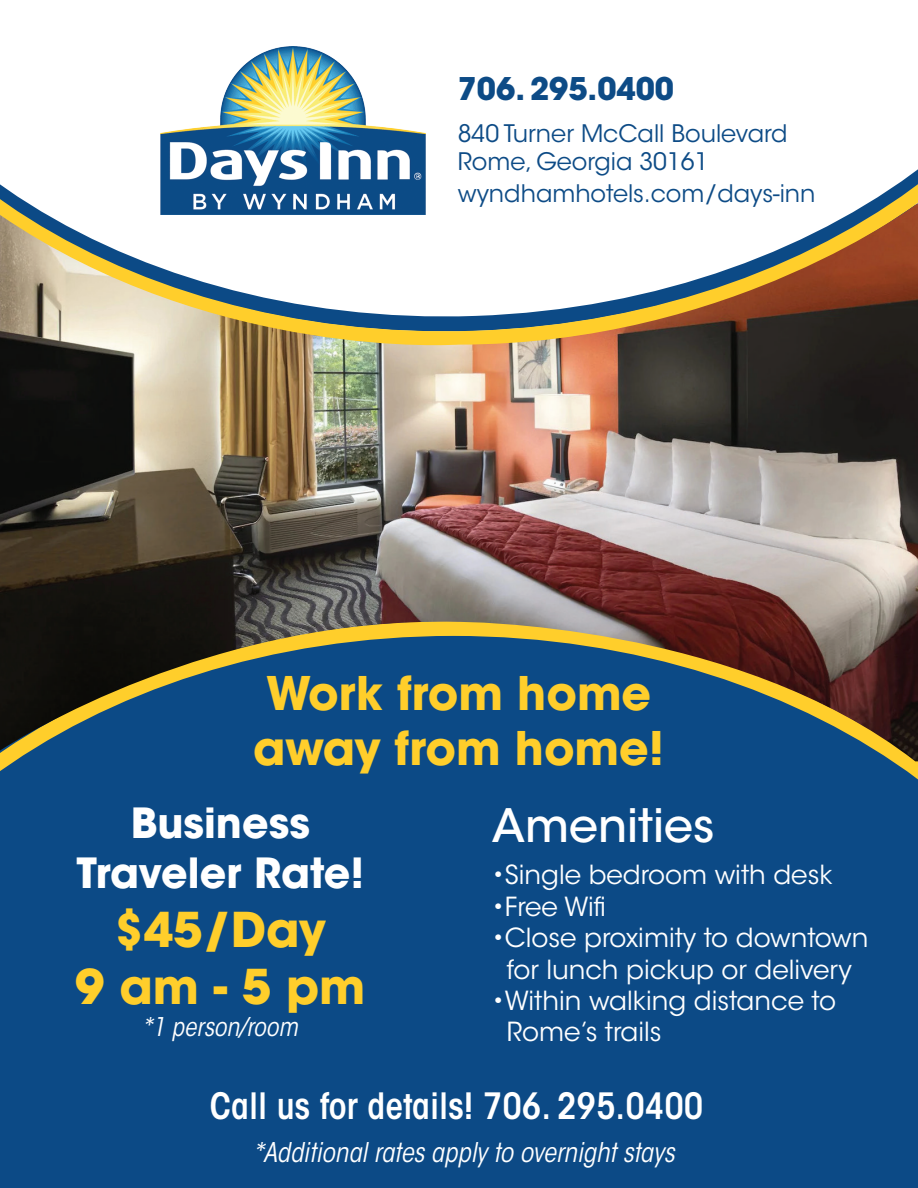
<style>
.page{position:relative;width:918px;height:1188px;background:#fff}
.page>*{position:absolute;margin:0;border:0;box-sizing:border-box;transform-origin:0 0}
.t1{font:700 47.55px/57.2px "ITC Avant Garde Std";color:#ffce2b;text-align:center}
.t2{font:700 46.05px/55.2px "ITC Avant Garde Std";color:#ffce2b}
.t3{font:500 45.75px "ITC Avant Garde Std";color:#fff}
.t4{font:700 41.25px/49.5px "ITC Avant Garde Std";color:#fff;text-align:center}
.t5{font:600 condensed 36px "ITC Avant Garde Std";color:#fff}
.t6{font:700 31.05px "ITC Avant Garde Std";color:#0d4b86}
.t7{font:italic condensed 27px "ITC Avant Garde Std";color:#fff}
.t8{font:26.1px/31.3px "ITC Avant Garde Std";color:#fff;text-align:center}
.t9{font:italic condensed 25.65px "ITC Avant Garde Std";color:#fff}
.t10{font:24px/28.8px "ITC Avant Garde Std";color:#0d4b86}
</style>
<div class="page">
<div style="left:0;top:1139px;width:918px;height:49px;background:#0c4a86"></div>
<img style="left:160px;top:47px;width:266px;height:156px">
<div style="left:0;top:761px;width:918px;height:378px;background:#0c4a86"></div>
<img style="left:0;top:203px;width:918px;height:558px">
<p class="t6" style="left:458px;top:69px;width:218px">706. 295.0400</p>
<p class="t10" style="left:458px;top:119px;width:331px">840 Turner McCall Boulevard<br>Rome, Georgia 30161</p>
<p class="t10" style="left:458px;top:179px;width:359px">wyndhamhotels.com/days-inn</p>
<h2 class="t2" style="left:253px;top:665px;width:413px">Work from home away from home!</h2>
<h3 class="t4" style="left:76px;top:798px;width:289px">Business<br>Traveler Rate!</h3>
<h1 class="t1" style="left:75px;top:900px;width:292px">$45/Day<br>9 am - 5 pm</h1>
<p class="t9" style="left:143px;top:1011px;width:156px">*1 person/room</p>
<h3 class="t3" style="left:492px;top:797px;width:224px">Amenities</h3>
<p class="t8" style="left:492px;top:860px;width:342px">•Single bedroom with desk</p>
<p class="t8" style="left:492px;top:891px;width:116px">•Free Wifi</p>
<p class="t8" style="left:492px;top:922px;width:378px">•Close proximity to downtown for lunch pickup or delivery</p>
<p class="t8" style="left:507px;top:985px;width:331px;text-align:left;text-indent:-15px">•Within walking distance to<br>Rome’s trails</p>
<h3 class="t5" style="left:210px;top:1083px;width:495px">Call us for details! 706. 295.0400</h3>
<p class="t7" style="left:254px;top:1136px;width:423px">*Additional rates apply to overnight stays</p>
</div>
